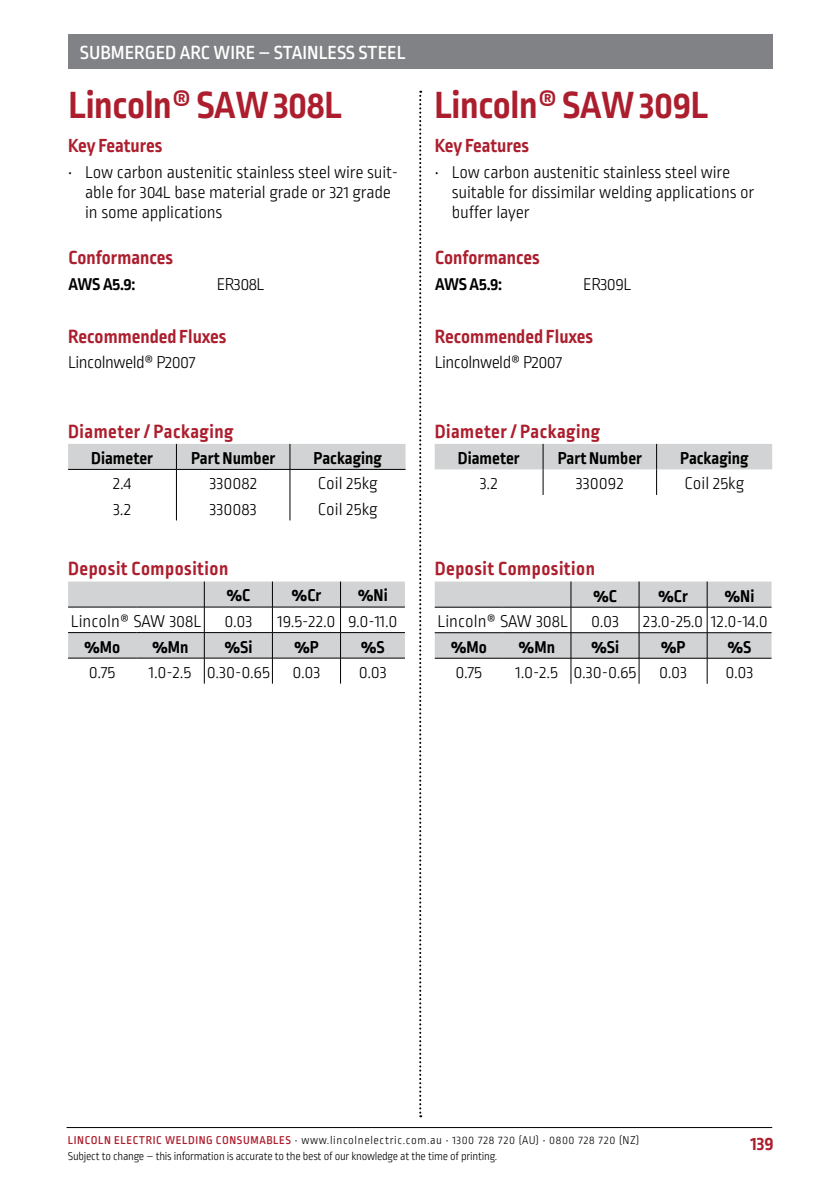
<style>
.page{position:relative;width:840px;height:1191px;background:#fff}
.page>*{position:absolute;margin:0;border:0;box-sizing:border-box;transform-origin:0 0}
.t1{font:700 40px "Ropa Sans Pro";letter-spacing:-.01em;color:#ac1e2d}
.t2{font:700 20px "Ropa Sans Pro";color:#ac1e2d}
.t3{font:700 20px "Ropa Sans Pro";letter-spacing:.025em;color:#ac1e2d}
.t4{font:500 20px "Ropa Sans Pro";color:#fff}
.t5{font:300 18px/20px "Ropa Sans Pro";letter-spacing:-.01em;color:#000}
.t6{font:700 18px "Ropa Sans Pro";color:#000}
.t7{font:300 18px "Ropa Sans Pro";letter-spacing:-.03em;color:#000}
.t8{font:300 12px/16px "Ropa Sans Pro";letter-spacing:-.02em;color:#000}
.s1{font-weight:500;color:#ac1e2d}
</style>
<div class="page">
<hr style="left:66px;top:1127px;width:705px;height:1px;background:#000">
<svg style="left:419px;top:91px;width:2px;height:1026px"></svg>
<svg style="left:68px;top:444px;width:337px;height:76px"></svg>
<svg style="left:434px;top:444px;width:337px;height:51px"></svg>
<svg style="left:68px;top:581px;width:336px;height:102px"></svg>
<svg style="left:434px;top:581px;width:337px;height:103px"></svg>
<div style="left:68px;top:34px;width:704px;height:34px;background:#808285"></div>
<p class="t4" style="left:80px;top:41px;width:327px">SUBMERGED ARC WIRE – STAINLESS STEEL</p>
<h1 class="t1" style="left:68px;top:82px;width:275px">Lincoln® SAW 308L</h1>
<p class="t2" style="left:68px;top:134px;width:96px">Key Features</p>
<p class="t5" style="left:85px;top:163px;width:314px;text-indent:-17px">• Low carbon austenitic stainless steel wire suit&shy;able for 304L base material grade or 321 grade in some applications</p>
<p class="t2" style="left:68px;top:246px;width:106px">Conformances</p>
<p class="t6" style="left:68px;top:274px;width:68px">AWS A5.9:</p>
<p class="t5" style="left:216px;top:275px;width:49px">ER308L</p>
<p class="t2" style="left:68px;top:325px;width:160px">Recommended Fluxes</p>
<p class="t7" style="left:68px;top:353px;width:129px">Lincolnweld® P2007</p>
<p class="t3" style="left:68px;top:420px;width:167px">Diameter / Packaging</p>
<p class="t6" style="left:91px;top:448px;width:63px">Diameter</p>
<p class="t6" style="left:191px;top:448px;width:86px">Part Number</p>
<p class="t6" style="left:313px;top:448px;width:70px">Packaging</p>
<p class="t5" style="left:113px;top:475px;width:20px">2.4</p>
<p class="t5" style="left:209px;top:475px;width:49px">330082</p>
<p class="t5" style="left:318px;top:475px;width:61px">Coil 25kg</p>
<p class="t5" style="left:113px;top:500px;width:20px">3.2</p>
<p class="t5" style="left:209px;top:500px;width:49px">330083</p>
<p class="t5" style="left:318px;top:500px;width:61px">Coil 25kg</p>
<p class="t3" style="left:68px;top:557px;width:162px">Deposit Composition</p>
<p class="t6" style="left:226px;top:585px;width:26px">%C</p>
<p class="t6" style="left:291px;top:585px;width:31px">%Cr</p>
<p class="t6" style="left:357px;top:585px;width:31px">%Ni</p>
<p class="t5" style="left:71px;top:612px;width:132px">Lincoln® SAW 308L</p>
<p class="t5" style="left:224px;top:612px;width:29px">0.03</p>
<p class="t5" style="left:277px;top:612px;width:121px">19.5-22.0 9.0-11.0</p>
<p class="t6" style="left:84px;top:636px;width:38px">%Mo</p>
<p class="t6" style="left:152px;top:636px;width:38px">%Mn</p>
<p class="t6" style="left:224px;top:636px;width:29px">%Si</p>
<p class="t6" style="left:294px;top:636px;width:26px">%P</p>
<p class="t6" style="left:360px;top:636px;width:25px">%S</p>
<p class="t5" style="left:89px;top:663px;width:28px">0.75</p>
<p class="t5" style="left:149px;top:663px;width:122px">1.0-2.5 0.30-0.65</p>
<p class="t5" style="left:292px;top:663px;width:29px">0.03</p>
<p class="t5" style="left:358px;top:663px;width:29px">0.03</p>
<h1 class="t1" style="left:434px;top:82px;width:275px">Lincoln® SAW 309L</h1>
<p class="t2" style="left:434px;top:134px;width:96px">Key Features</p>
<p class="t5" style="left:451px;top:163px;width:304px;text-indent:-17px">• Low carbon austenitic stainless steel wire suitable for dissimilar welding applications or buffer layer</p>
<p class="t2" style="left:435px;top:246px;width:106px">Conformances</p>
<p class="t6" style="left:435px;top:274px;width:68px">AWS A5.9:</p>
<p class="t5" style="left:583px;top:275px;width:50px">ER309L</p>
<p class="t2" style="left:434px;top:325px;width:160px">Recommended Fluxes</p>
<p class="t7" style="left:434px;top:353px;width:129px">Lincolnweld® P2007</p>
<p class="t3" style="left:434px;top:420px;width:167px">Diameter / Packaging</p>
<p class="t6" style="left:457px;top:448px;width:63px">Diameter</p>
<p class="t6" style="left:557px;top:448px;width:86px">Part Number</p>
<p class="t6" style="left:680px;top:448px;width:70px">Packaging</p>
<p class="t5" style="left:479px;top:475px;width:20px">3.2</p>
<p class="t5" style="left:575px;top:475px;width:49px">330092</p>
<p class="t5" style="left:684px;top:475px;width:61px">Coil 25kg</p>
<p class="t3" style="left:434px;top:557px;width:162px">Deposit Composition</p>
<p class="t6" style="left:592px;top:585px;width:26px">%C</p>
<p class="t6" style="left:657px;top:585px;width:31px">%Cr</p>
<p class="t6" style="left:724px;top:585px;width:31px">%Ni</p>
<p class="t5" style="left:437px;top:612px;width:132px">Lincoln® SAW 308L</p>
<p class="t5" style="left:590px;top:612px;width:29px">0.03</p>
<p class="t5" style="left:642px;top:612px;width:126px">23.0-25.0 12.0-14.0</p>
<p class="t6" style="left:450px;top:636px;width:38px">%Mo</p>
<p class="t6" style="left:518px;top:636px;width:38px">%Mn</p>
<p class="t6" style="left:590px;top:636px;width:29px">%Si</p>
<p class="t6" style="left:660px;top:636px;width:26px">%P</p>
<p class="t6" style="left:727px;top:636px;width:25px">%S</p>
<p class="t5" style="left:455px;top:663px;width:28px">0.75</p>
<p class="t5" style="left:515px;top:663px;width:122px">1.0-2.5 0.30-0.65</p>
<p class="t5" style="left:658px;top:663px;width:29px">0.03</p>
<p class="t5" style="left:725px;top:663px;width:29px">0.03</p>
<p class="t8" style="left:68px;top:1132px;width:572px"><span class="s1">LINCOLN ELECTRIC WELDING CONSUMABLES</span> • www.lincolnelectric.com.au • 1300 728 720 (AU) • 0800 728 720 (NZ)<br>Subject to change – this information is accurate to the best of our knowledge at the time of printing.</p>
<p class="t2" style="left:750px;top:1132px;width:25px">139</p>
</div>
